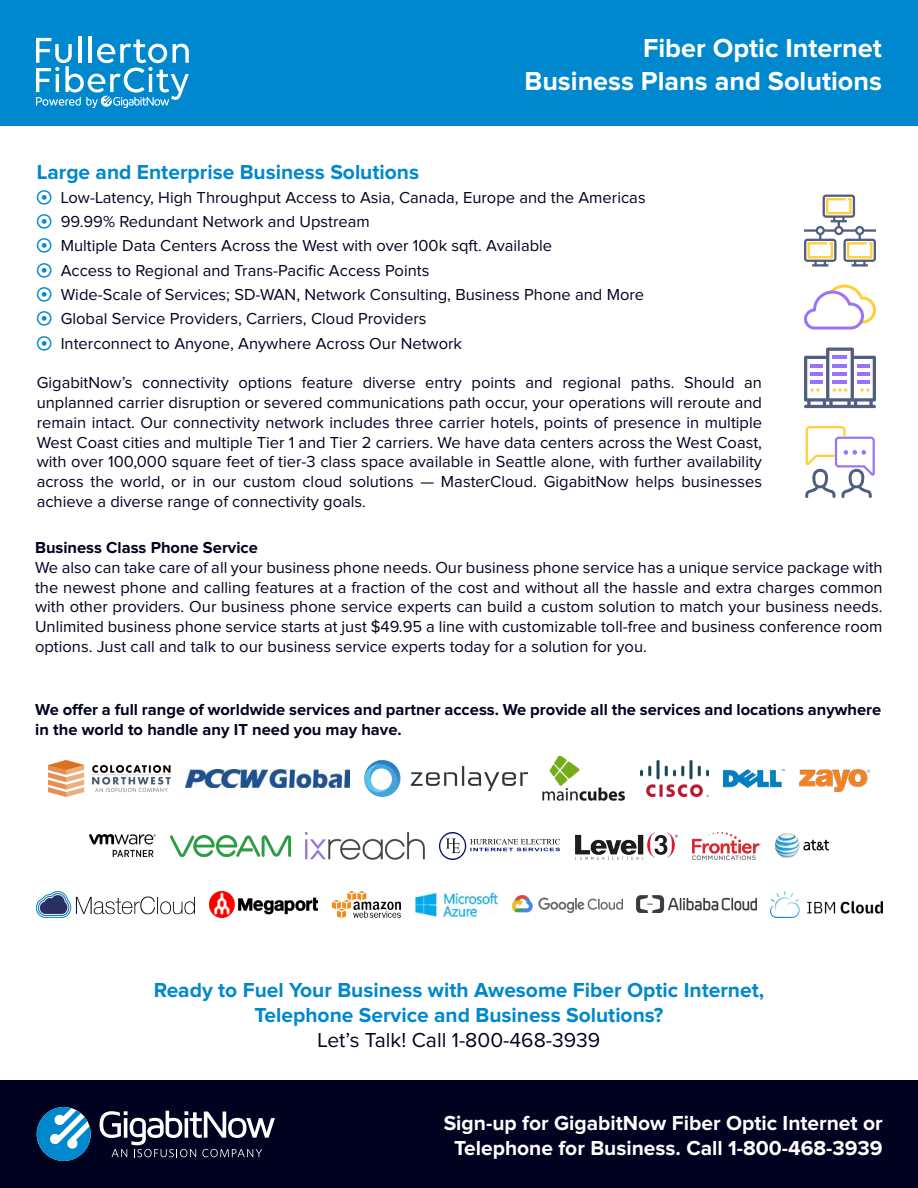
<style>
.page{position:relative;width:918px;height:1188px;background:#fff}
.page>*{position:absolute;margin:0;border:0;box-sizing:border-box;transform-origin:0 0}
.t1{font:700 27px/32.4px "Proxima Nova";color:#fff;text-align:right}
.t2{font:700 21px "Proxima Nova";color:#0088ce}
.t3{font:700 21px/25.2px "Proxima Nova";color:#fff;text-align:center}
.t4{font:21px "Proxima Nova";color:#000320}
.Justify_Left{font:16.5px/19.8px "Proxima Nova";color:#000320;text-align:justify}
.Justify_Left-2{font:700 16.5px/19.8px "Proxima Nova";color:#000320}
</style>
<div class="page">
<div style="left:0;top:0;width:918px;height:126px;background:#0088ce"></div>
<div style="left:0;top:1080px;width:918px;height:108px;background:#000320"></div>
<svg style="left:37px;top:1107px;width:54px;height:54px"></svg>
<svg style="left:100px;top:1111px;width:175px;height:46px"></svg>
<hr style="left:78px;top:36px;width:4px;height:27px;background:#fff">
<hr style="left:88px;top:36px;width:4px;height:27px;background:#fff">
<svg style="left:36px;top:38px;width:153px;height:70px"></svg>
<img style="left:185px;top:770px;width:164px;height:18px">
<img style="left:365px;top:760px;width:162px;height:36px">
<img style="left:542px;top:756px;width:83px;height:45px">
<img style="left:640px;top:760px;width:68px;height:36px">
<img style="left:723px;top:770px;width:62px;height:18px">
<img style="left:692px;top:832px;width:68px;height:27px">
<img style="left:305px;top:832px;width:119px;height:27px">
<img style="left:575px;top:832px;width:102px;height:27px">
<img style="left:89px;top:834px;width:67px;height:23px">
<img style="left:800px;top:770px;width:70px;height:22px">
<img style="left:439px;top:832px;width:120px;height:27px">
<img style="left:332px;top:891px;width:69px;height:26px">
<img style="left:512px;top:896px;width:110px;height:17px">
<img style="left:771px;top:891px;width:111px;height:26px">
<img style="left:36px;top:891px;width:159px;height:26px">
<img style="left:209px;top:891px;width:108px;height:26px">
<img style="left:415px;top:891px;width:83px;height:26px">
<img style="left:170px;top:835px;width:120px;height:21px">
<svg style="left:804px;top:195px;width:72px;height:72px"></svg>
<svg style="left:804px;top:285px;width:72px;height:45px"></svg>
<svg style="left:804px;top:348px;width:72px;height:60px"></svg>
<svg style="left:805px;top:426px;width:70px;height:72px"></svg>
<img style="left:637px;top:896px;width:119px;height:17px">
<img style="left:775px;top:834px;width:54px;height:24px">
<img style="left:48px;top:760px;width:123px;height:36px">
<h1 class="t1" style="left:524px;top:33px;width:359px">Fiber Optic Internet<br>Business Plans and Solutions</h1>
<p class="t2" style="left:37px;top:162px;width:384px">Large and Enterprise Business Solutions</p>
<p class="Justify_Left" style="left:61px;top:188px;width:586px">Low-Latency, High Throughput Access to Asia, Canada, Europe and the Americas</p>
<p class="Justify_Left" style="left:61px;top:213px;width:311px">99.99% Redundant Network and Upstream</p>
<p class="Justify_Left" style="left:61px;top:237px;width:493px">Multiple Data Centers Across the West with over 100k sqft. Available</p>
<p class="Justify_Left" style="left:61px;top:261px;width:370px">Access to Regional and Trans-Pacific Access Points</p>
<p class="Justify_Left" style="left:61px;top:285px;width:585px">Wide-Scale of Services; SD-WAN, Network Consulting, Business Phone and More</p>
<p class="Justify_Left" style="left:61px;top:310px;width:367px">Global Service Providers, Carriers, Cloud Providers</p>
<p class="Justify_Left" style="left:61px;top:334px;width:403px">Interconnect to Anyone, Anywhere Across Our Network</p>
<p class="Justify_Left" style="left:37px;top:374px;width:727px">GigabitNow’s connectivity options feature diverse entry points and regional paths. Should an unplanned carrier disruption or severed communications path occur, your operations will reroute and remain intact. Our connectivity network includes three carrier hotels, points of presence in multiple West Coast cities and multiple Tier 1 and Tier 2 carriers. We have data centers across the West Coast, with over 100,000 square feet of tier-3 class space available in Seattle alone, with further availability across the world, or in our custom cloud solutions — MasterCloud. GigabitNow helps businesses achieve a diverse range of connectivity goals.</p>
<p class="Justify_Left-2" style="left:35px;top:538px;width:224px">Business Class Phone Service</p>
<p class="Justify_Left" style="left:35px;top:558px;width:849px">We also can take care of all your business phone needs. Our business phone service has a unique service package with the newest phone and calling features at a fraction of the cost and without all the hassle and extra charges common with other providers. Our business phone service experts can build a custom solution to match your business needs.<br>Unlimited business phone service starts at just $49.95 a line with customizable toll-free and business conference room options. Just call and talk to our business service experts today for a solution for you.</p>
<p class="Justify_Left-2" style="left:35px;top:700px;width:848px">We offer a full range of worldwide services and partner access. We provide all the services and locations anywhere in the world to handle any IT need you may have.</p>
<p class="t2" style="left:154px;top:980px;width:612px">Ready to Fuel Your Business with Awesome Fiber Optic Internet,</p>
<p class="t2" style="left:254px;top:1005px;width:410px">Telephone Service and Business Solutions?</p>
<p class="t4" style="left:318px;top:1030px;width:284px">Let’s Talk! Call 1-800-468-3939</p>
<p class="t3" style="left:444px;top:1111px;width:441px">Sign-up for GigabitNow Fiber Optic Internet or<br>Telephone for Business. Call 1-800-468-3939</p>
</div>
